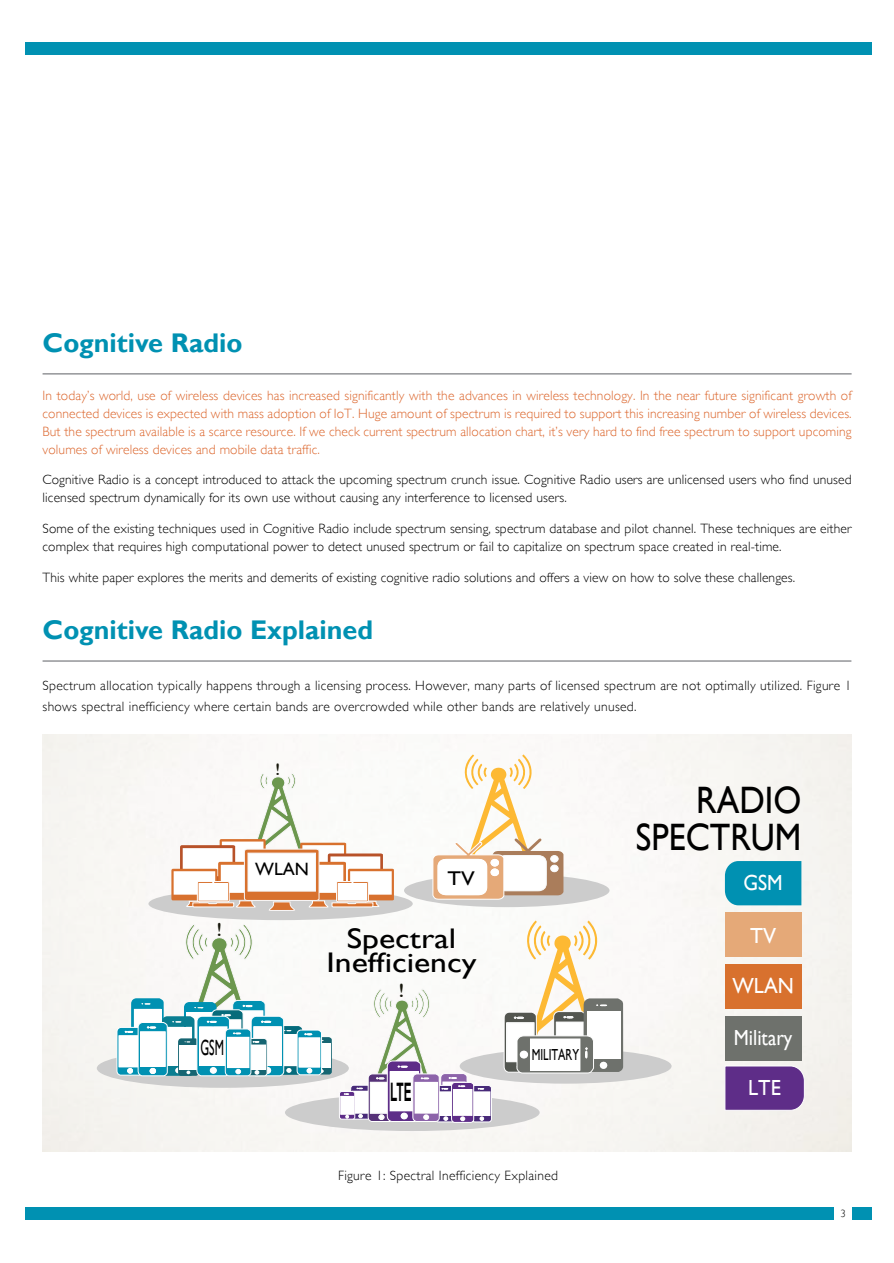
<style>
.page{position:relative;width:894px;height:1263px;background:#fff}
.page>*{position:absolute;margin:0;border:0;box-sizing:border-box;transform-origin:0 0}
.t1{font:38.1px/36.6px "Gill Sans";color:#000;text-align:right;scale:.89 1}
.t2{font:28.35px/24.3px "Gill Sans";color:#000;text-align:center;scale:1.19 1}
.t3{font:700 27px "Gill Sans";color:#0091b2}
.t4{font:700 25.5px "Arial";color:#000;scale:.47 1}
.t5{font:22.05px "Gill Sans";color:#000;scale:.54 1}
.t6{font:21.9px "Gill Sans";color:#fff;scale:.88 1}
.t7{font:21.9px "Gill Sans";color:#fff;scale:.94 1}
.t8{font:21.9px "Gill Sans";color:#fff;scale:.91 1}
.t9{font:21.9px "Gill Sans";color:#fff}
.t10{font:19.95px "Gill Sans";color:#000;scale:1.13 1}
.t11{font:19.5px "Gill Sans";color:#17170c;scale:1.14 1}
.t12{font:19.2px "Gill Sans";color:#17170c;scale:1.09 1}
.t13{font:17.85px "Gill Sans";color:#000}
.t14{font:16.95px "Gill Sans";color:#17170c;scale:1.15 1}
.t15{font:15.9px "Gill Sans";color:#000;scale:.7 1}
.t16{font:300 13.5px/18px "Gill Sans";letter-spacing:.01em;color:#000}
.t17{font:300 13.5px/18px "Gill Sans";letter-spacing:.01em;color:#dc662d;text-align:justify}
.t18{font:300 10.5px "Gill Sans";color:#000}
</style>
<div class="page">
<div style="left:26px;top:43px;width:845px;height:12px;background:#0091b2"></div>
<div style="left:26px;top:1207px;width:845px;height:13px;background:#0091b2"></div>
<div style="left:834px;top:1207px;width:17px;height:13px;background:#fff"></div>
<hr style="left:43px;top:660px;width:808px;height:2px;background:#939598">
<hr style="left:43px;top:373px;width:808px;height:1px;background:#939598">
<div style="left:43px;top:735px;width:807px;height:416px;background:#f8f6f3"></div>
<div style="left:724px;top:861px;width:77px;height:44px;background:#0091b2"></div>
<div style="left:724px;top:912px;width:77px;height:45px;background:#e5a978"></div>
<div style="left:724px;top:964px;width:77px;height:44px;background:#d8712e"></div>
<div style="left:724px;top:1016px;width:77px;height:44px;background:#6e716c"></div>
<svg style="left:723px;top:1065px;width:81px;height:46px;background:#6f4394"></svg>
<div style="left:148px;top:887px;width:264px;height:33px;background:#ccc;border-radius:50%"></div>
<svg style="left:171px;top:772px;width:223px;height:139px"></svg>
<div style="left:338px;top:883px;width:28px;height:17px;background:#fff"></div>
<div style="left:404px;top:873px;width:205px;height:34px;background:#ccc;border-radius:50%"></div>
<svg style="left:432px;top:754px;width:131px;height:145px"></svg>
<div style="left:491px;top:869px;width:7px;height:6px;background:#fff;border-radius:50%"></div>
<div style="left:490px;top:868px;width:8px;height:7px;border:1px solid #fff;border-radius:50%"></div>
<div style="left:491px;top:859px;width:7px;height:7px;background:#fff;border-radius:50%"></div>
<div style="left:490px;top:859px;width:8px;height:7px;border:1px solid #fff;border-radius:50%"></div>
<div style="left:459px;top:1048px;width:212px;height:35px;background:#ccc;border-radius:50%"></div>
<svg style="left:503px;top:920px;width:120px;height:153px"></svg>
<div style="left:285px;top:1094px;width:254px;height:37px;background:#ccc;border-radius:50%"></div>
<svg style="left:339px;top:987px;width:152px;height:136px"></svg>
<div style="left:97px;top:1048px;width:252px;height:39px;background:#ccc;border-radius:50%"></div>
<svg style="left:117px;top:923px;width:215px;height:153px"></svg>
<h3 class="t3" style="left:43px;top:326px;width:201px">Cognitive Radio</h3>
<p class="t17" style="left:43px;top:386px;width:810px">In today’s world, use of wireless devices has increased significantly with the advances in wireless technology. In the near future significant growth of connected devices is expected with mass adoption of IoT. Huge amount of spectrum is required to support this increasing number of wireless devices.<br>But the spectrum available is a scarce resource. If we check current spectrum allocation chart, it’s very hard to find free spectrum to support upcoming volumes of wireless devices and mobile data traffic.</p>
<p class="t16" style="left:43px;top:471px;width:810px">Cognitive Radio is a concept introduced to attack the upcoming spectrum crunch issue. Cognitive Radio users are unlicensed users who find unused licensed spectrum dynamically for its own use without causing any interference to licensed users.</p>
<p class="t16" style="left:43px;top:520px;width:810px">Some of the existing techniques used in Cognitive Radio include spectrum sensing, spectrum database and pilot channel. These techniques are either complex that requires high computational power to detect unused spectrum or fail to capitalize on spectrum space created in real-time.</p>
<p class="t16" style="left:43px;top:568px;width:753px">This white paper explores the merits and demerits of existing cognitive radio solutions and offers a view on how to solve these challenges.</p>
<h3 class="t3" style="left:43px;top:613px;width:332px">Cognitive Radio Explained</h3>
<p class="t16" style="left:43px;top:675px;width:810px;line-height:21px">Spectrum allocation typically happens through a licensing process. However, many parts of licensed spectrum are not optimally utilized. Figure 1 shows spectral inefficiency where certain bands are overcrowded while other bands are relatively unused.</p>
<p class="t14" style="left:275px;top:759px;width:6px">!</p>
<h3 class="t12" style="left:216px;top:918px;width:7px">!</h3>
<h3 class="t5" style="left:200px;top:1034px;width:45px">GSM</h3>
<h3 class="t13" style="left:255px;top:859px;width:55px">WLAN</h3>
<h3 class="t10" style="left:447px;top:866px;width:26px">TV</h3>
<h2 class="t2" style="left:326px;top:926px;width:127px">Spectral<br>Inefficiency</h2>
<h3 class="t11" style="left:398px;top:979px;width:7px">!</h3>
<h3 class="t4" style="left:390px;top:1075px;width:47px">LTE</h3>
<p class="t15" style="left:531px;top:1045px;width:69px">MILITARY</p>
<p class="t16" style="left:338px;top:1166px;width:221px">Figure 1: Spectral Inefficiency Explained</p>
<h1 class="t1" style="left:635px;top:782px;width:187px">RADIO<br>SPECTRUM</h1>
<h3 class="t8" style="left:743px;top:869px;width:45px">GSM</h3>
<h3 class="t9" style="left:749px;top:923px;width:28px">TV</h3>
<h3 class="t7" style="left:732px;top:972px;width:67px">WLAN</h3>
<h3 class="t6" style="left:733px;top:1025px;width:68px">Military</h3>
<h3 class="t7" style="left:748px;top:1074px;width:36px">LTE</h3>
<p class="t18" style="left:840px;top:1207px;width:7px">3</p>
</div>
